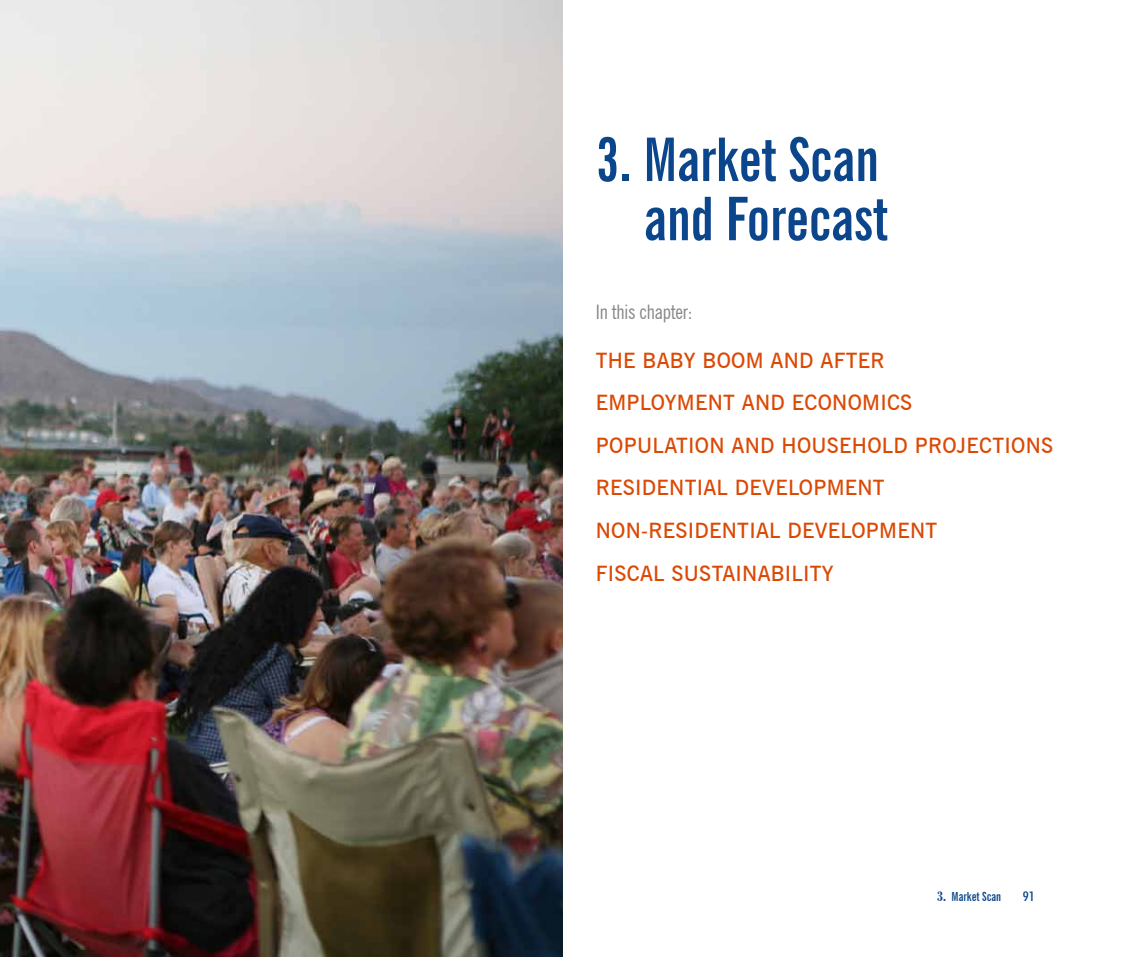
<style>
.page{position:relative;width:1125px;height:957px;background:#fff}
.page>*{position:absolute;margin:0;border:0;box-sizing:border-box;transform-origin:0 0}
.t1{font:700 extra-condensed 60px/59.1px "News Gothic BT";letter-spacing:-.005em;color:#0b468c;text-align:right}
.t2{font:600 21.25px/42.5px "News Gothic BT";letter-spacing:.01em;color:#db4905}
.t3{font:condensed 20px "News Gothic BT";letter-spacing:-.01em;color:#878787}
.t4{font:500 condensed 13.12px "Futura BT";color:#0b468c;scale:1.2 1}
.t5{font:700 extra-condensed 12.5px "News Gothic BT";color:#0b468c}
.s1{font-family:"Bodoni BT";font-stretch:condensed;font-size:15px}
</style>
<div class="page">
<img style="left:0;top:0;width:562px;height:956px">
<h1 class="t1" style="left:596px;top:130px;width:294px">3. Market Scan and Forecast</h1>
<p class="t3" style="left:596px;top:300px;width:98px">In this chapter:</p>
<p class="t2" style="left:596px;top:339px;width:459px">THE BABY BOOM AND AFTER<br>EMPLOYMENT AND ECONOMICS<br>POPULATION AND HOUSEHOLD PROJECTIONS<br>RESIDENTIAL DEVELOPMENT<br>NON-RESIDENTIAL DEVELOPMENT<br>FISCAL SUSTAINABILITY</p>
<p class="t5" style="left:937px;top:888px;width:66px"><span class="s1">3.</span> Market Scan</p>
<p class="t4" style="left:1023px;top:887px;width:12px">91</p>
</div>
